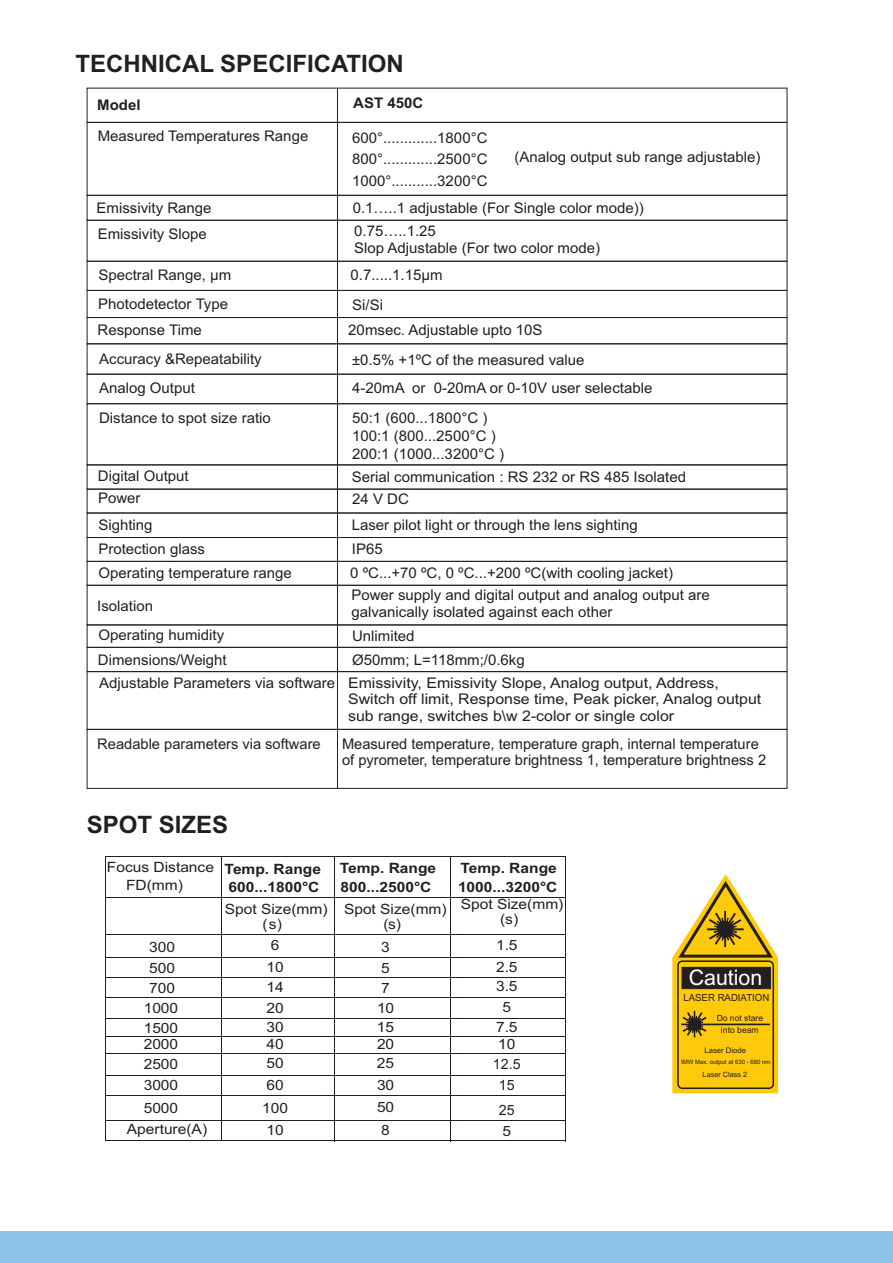
<style>
.page{position:relative;width:893px;height:1263px;background:#fff}
.page>*{position:absolute;margin:0;border:0;box-sizing:border-box;transform-origin:0 0}
.t1{font:700 24px "Arial";color:#231f20}
.t2{font:21.45px "Arial";color:#fff}
.t3{font:14.7px/16.4px "Arial";color:#231f20}
.t4{font:14.7px/16.4px "Arial";color:#231f20;scale:1.08 1}
.t5{font:700 14.7px "Arial";color:#231f20}
.t6{font:14.25px/22.4px "Arial";color:#231f20;text-align:center;scale:1.09 1}
.t7{font:700 14.25px/18.1px "Arial";color:#231f20;scale:1.09 1}
.t8{font:14.25px/21.5px "Arial";color:#231f20}
.t9{font:9.75px "Arial";color:#231f20}
.t10{font:8.55px "Arial";color:#231f20}
.t11{font:7.8px "Arial";color:#231f20}
.t12{font:7.2px "Arial";color:#231f20}
.t13{font:6px "Arial";color:#231f20}
</style>
<div class="page">
<div style="left:0;top:1231px;width:893px;height:32px;background:#8dc2e6"></div>
<div style="left:87px;top:729px;width:700px;height:59px;border:1px solid #231f20"></div>
<div style="left:87px;top:647px;width:700px;height:25px;border:1px solid #231f20"></div>
<div style="left:87px;top:585px;width:700px;height:40px;border:1px solid #231f20"></div>
<div style="left:87px;top:561px;width:700px;height:24px;border:1px solid #231f20"></div>
<div style="left:87px;top:513px;width:700px;height:25px;border:1px solid #231f20"></div>
<div style="left:87px;top:489px;width:700px;height:24px;border:1px solid #231f20"></div>
<div style="left:87px;top:404px;width:700px;height:61px;border:1px solid #231f20"></div>
<div style="left:87px;top:374px;width:700px;height:30px;border:1px solid #231f20"></div>
<div style="left:87px;top:317px;width:700px;height:27px;border:1px solid #231f20"></div>
<div style="left:87px;top:290px;width:700px;height:28px;border:1px solid #231f20"></div>
<div style="left:87px;top:261px;width:700px;height:30px;border:1px solid #231f20"></div>
<div style="left:87px;top:220px;width:700px;height:41px;border:1px solid #231f20"></div>
<div style="left:87px;top:88px;width:700px;height:35px;border:1px solid #231f20"></div>
<hr style="left:338px;top:88px;width:1px;height:700px;background:#231f20">
<div style="left:87px;top:195px;width:700px;height:25px;border:1px solid #231f20"></div>
<svg style="left:672px;top:874px;width:106px;height:219px"></svg>
<hr style="left:105px;top:856px;width:461px;height:1px;background:#231f20">
<hr style="left:334px;top:857px;width:1px;height:284px;background:#231f20">
<hr style="left:105px;top:897px;width:461px;height:1px;background:#231f20">
<hr style="left:105px;top:934px;width:461px;height:1px;background:#231f20">
<hr style="left:105px;top:957px;width:461px;height:1px;background:#231f20">
<hr style="left:105px;top:977px;width:461px;height:1px;background:#231f20">
<hr style="left:105px;top:997px;width:461px;height:1px;background:#231f20">
<hr style="left:105px;top:1019px;width:461px;height:1px;background:#231f20">
<hr style="left:105px;top:1036px;width:461px;height:1px;background:#231f20">
<hr style="left:105px;top:1053px;width:461px;height:1px;background:#231f20">
<hr style="left:105px;top:1075px;width:461px;height:1px;background:#231f20">
<hr style="left:105px;top:1095px;width:461px;height:1px;background:#231f20">
<hr style="left:105px;top:1120px;width:461px;height:1px;background:#231f20">
<hr style="left:105px;top:1140px;width:461px;height:1px;background:#231f20">
<hr style="left:105px;top:856px;width:1px;height:285px;background:#231f20">
<hr style="left:221px;top:856px;width:1px;height:284px;background:#231f20">
<hr style="left:565px;top:857px;width:1px;height:284px;background:#231f20">
<hr style="left:450px;top:857px;width:1px;height:284px;background:#231f20">
<h1 class="t1" style="left:75px;top:55px;width:330px">TECHNICAL SPECIFICATION</h1>
<p class="t5" style="left:97px;top:99px;width:45px">Model</p>
<p class="t5" style="left:353px;top:97px;width:72px">AST 450C</p>
<p class="t3" style="left:98px;top:129px;width:212px">Measured Temperatures Range</p>
<p class="t3" style="left:352px;top:128px;width:137px;line-height:21.6px;text-align:justify">600°.............1800°C 800°.............2500°C 1000°...........3200°C</p>
<p class="t3" style="left:514px;top:150px;width:247px">(Analog output sub range adjustable)</p>
<p class="t3" style="left:97px;top:201px;width:117px">Emissivity Range</p>
<p class="t3" style="left:353px;top:201px;width:292px">0.1…..1 adjustable (For Single color mode))</p>
<p class="t3" style="left:98px;top:227px;width:111px">Emissivity Slope</p>
<p class="t3" style="left:354px;top:224px;width:247px">0.75…..1.25<br>Slop Adjustable (For two color mode)</p>
<p class="t3" style="left:99px;top:268px;width:134px">Spectral Range, µm</p>
<p class="t3" style="left:351px;top:268px;width:94px">0.7.....1.15µm</p>
<p class="t3" style="left:98px;top:297px;width:131px">Photodetector Type</p>
<p class="t3" style="left:352px;top:298px;width:32px">Si/Si</p>
<p class="t3" style="left:98px;top:323px;width:106px">Response Time</p>
<p class="t3" style="left:348px;top:323px;width:196px">20msec. Adjustable upto 10S</p>
<p class="t3" style="left:99px;top:352px;width:164px">Accuracy &amp;Repeatability</p>
<p class="t3" style="left:352px;top:353px;width:234px">±0.5% +1ºC of the measured value</p>
<p class="t3" style="left:99px;top:381px;width:97px">Analog Output</p>
<p class="t3" style="left:352px;top:381px;width:302px">4-20mA or 0-20mA or 0-10V user selectable</p>
<p class="t3" style="left:99px;top:411px;width:173px">Distance to spot size ratio</p>
<p class="t3" style="left:352px;top:410px;width:154px;line-height:18px">50:1 (600...1800°C )<br>100:1 (800...2500°C )<br>200:1 (1000...3200°C )</p>
<p class="t3" style="left:98px;top:469px;width:92px">Digital Output</p>
<p class="t3" style="left:352px;top:469px;width:336px">Serial communication : RS 232 or RS 485 Isolated</p>
<p class="t3" style="left:98px;top:491px;width:44px">Power</p>
<p class="t3" style="left:352px;top:492px;width:58px">24 V DC</p>
<p class="t3" style="left:98px;top:518px;width:56px">Sighting</p>
<p class="t3" style="left:352px;top:518px;width:287px">Laser pilot light or through the lens sighting</p>
<p class="t3" style="left:98px;top:542px;width:108px">Protection glass</p>
<p class="t3" style="left:352px;top:542px;width:32px">IP65</p>
<p class="t3" style="left:99px;top:566px;width:195px">Operating temperature range</p>
<p class="t3" style="left:350px;top:566px;width:324px">0 ºC...+70 ºC, 0 ºC...+200 ºC(with cooling jacket)</p>
<p class="t3" style="left:97px;top:599px;width:57px">Isolation</p>
<p class="t3" style="left:351px;top:588px;width:360px">Power supply and digital output and analog output are galvanically isolated against each other</p>
<p class="t3" style="left:98px;top:628px;width:127px">Operating humidity</p>
<p class="t3" style="left:352px;top:629px;width:64px">Unlimited</p>
<p class="t3" style="left:98px;top:653px;width:130px">Dimensions/Weight</p>
<p class="t3" style="left:99px;top:650px;width:621px;line-height:22.8px;text-indent:253px">Ø50mm; L=118mm;/0.6kg<br>Adjustable Parameters via software Emissivity, Emissivity Slope, Analog output, Address,</p>
<p class="t4" style="left:348px;top:692px;width:384px">Switch off limit, Response time, Peak picker, Analog output sub range, switches b\w 2-color or single color</p>
<p class="t3" style="left:97px;top:737px;width:225px">Readable parameters via software</p>
<p class="t3" style="left:342px;top:737px;width:426px">Measured temperature, temperature graph, internal temperature of pyrometer, temperature brightness 1, temperature brightness 2</p>
<h1 class="t1" style="left:87px;top:815px;width:143px">SPOT SIZES</h1>
<p class="t7" style="left:225px;top:861px;width:90px">Temp. Range<br>600...1800°C</p>
<p class="t6" style="left:126px;top:859px;width:82px;line-height:18px;text-align:left;text-indent:-19px">Focus Distance<br>FD(mm)</p>
<p class="t6" style="left:144px;top:938px;width:33px;line-height:20.2px">300<br>500<br>700<br>1000<br>1500</p>
<p class="t6" style="left:144px;top:1035px;width:33px;line-height:19.6px;text-align:left">2000<br>2500</p>
<p class="t6" style="left:144px;top:1075px;width:33px">3000</p>
<p class="t6" style="left:144px;top:1098px;width:33px">5000</p>
<p class="t6" style="left:127px;top:1119px;width:75px">Aperture(A)</p>
<p class="t6" style="left:225px;top:899px;width:96px">Spot Size(mm)</p>
<p class="t6" style="left:263px;top:915px;width:21px;line-height:21px">(s)<br>6<br>10<br>14<br>20</p>
<p class="t6" style="left:267px;top:1020px;width:17px;line-height:16.6px;text-align:left">30<br>40</p>
<p class="t6" style="left:262px;top:1053px;width:25px">50<br>60<br>100<br>10</p>
<p class="t7" style="left:340px;top:859px;width:90px;line-height:19.6px">Temp. Range<br>800...2500°C</p>
<p class="t6" style="left:344px;top:903px;width:96px;line-height:15.1px">Spot Size(mm) (s)</p>
<p class="t6" style="left:377px;top:938px;width:17px;line-height:20.1px">3<br>5<br>7<br>10<br>15</p>
<p class="t6" style="left:377px;top:1035px;width:17px;line-height:19.6px;text-align:left">20<br>25</p>
<p class="t6" style="left:377px;top:1075px;width:17px">30<br>50<br>8</p>
<p class="t7" style="left:458px;top:860px;width:93px;line-height:18.9px">Temp. Range<br>1000...3200°C</p>
<p class="t6" style="left:461px;top:898px;width:96px;line-height:15.1px">Spot Size(mm) (s)</p>
<p class="t6" style="left:496px;top:936px;width:21px;line-height:21.3px;text-align:left">1.5<br>2.5</p>
<p class="t6" style="left:496px;top:977px;width:21px;line-height:20.4px">3.5<br>5<br>7.5</p>
<p class="t6" style="left:493px;top:1035px;width:27px;line-height:20.7px">10<br>12.5<br>15</p>
<p class="t8" style="left:499px;top:1100px;width:17px">25<br>5</p>
<h2 class="t2" style="left:689px;top:970px;width:75px">Caution</h2>
<p class="t9" style="left:683px;top:993px;width:87px">LASER RADIATION</p>
<p class="t10" style="left:717px;top:1014px;width:48px">Do not stare</p>
<p class="t11" style="left:704px;top:1047px;width:43px">Laser Diode</p>
<p class="t13" style="left:681px;top:1059px;width:91px">IMW Max. output at 630 - 680 nm</p>
<p class="t12" style="left:703px;top:1072px;width:46px">Laser Class 2</p>
<p class="t10" style="left:721px;top:1026px;width:39px">into beam</p>
</div>
